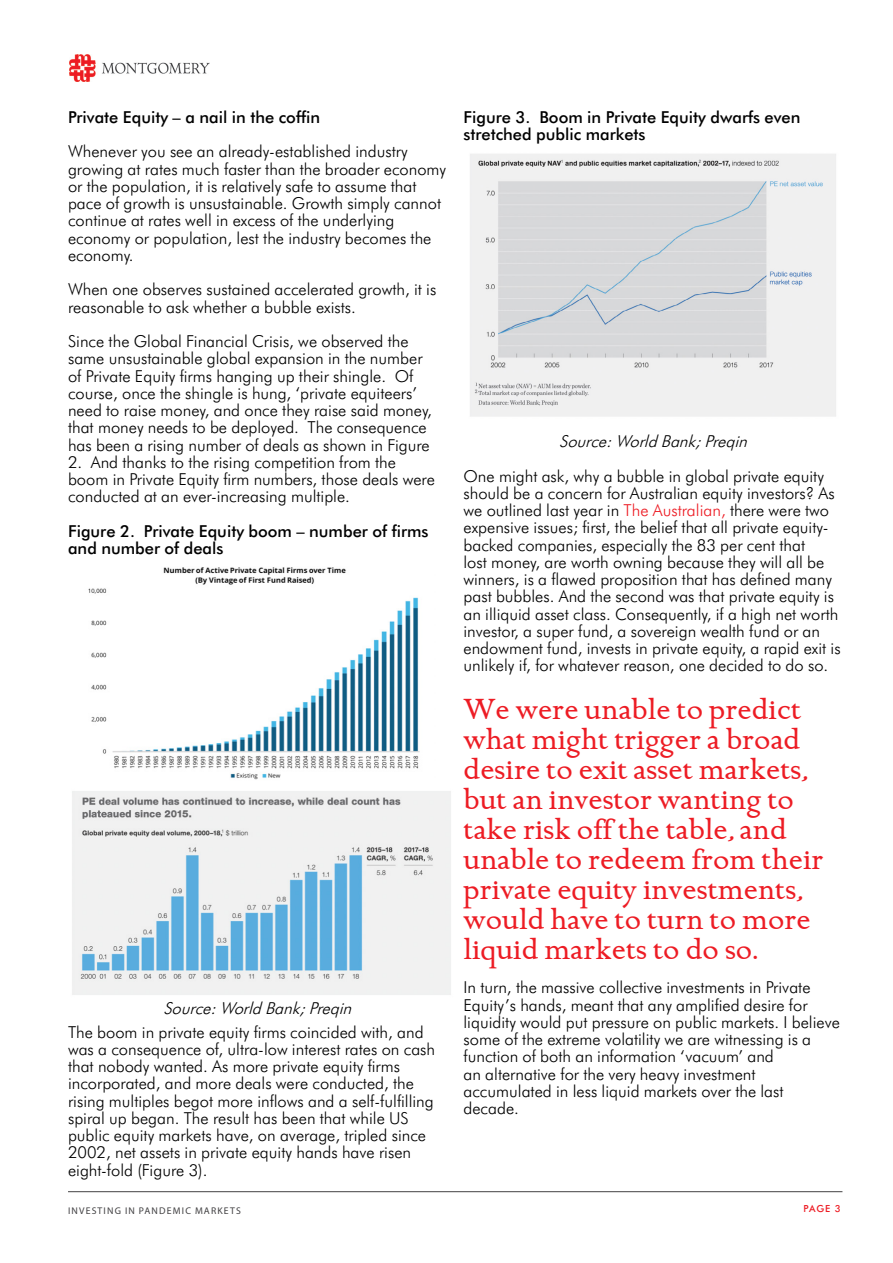
<style>
.page{position:relative;width:893px;height:1263px;background:#fff}
.page>*{position:absolute;margin:0;border:0;box-sizing:border-box;transform-origin:0 0}
.t1{font:30px/30px "Golden Cockerel ITC";color:#ed1c24}
.t2{font:300 16.5px/17.2px "Futura BT";color:#000}
.t3{font:500 16.5px/17.2px "Futura BT";color:#000}
.t4{font:italic 300 16.5px "Futura BT";color:#000}
.t5{font:9.75px "Myriad Pro";letter-spacing:.12em;color:#424143}
.t6{font:500 9.75px "Futura BT";color:#ed1c24}
.s1{color:#ed1c24}
</style>
<div class="page">
<img style="left:70px;top:55px;width:139px;height:26px">
<hr style="left:68px;top:1191px;width:774px;height:1px;background:#424143">
<img style="left:88px;top:567px;width:332px;height:213px">
<img style="left:72px;top:791px;width:379px;height:204px">
<img style="left:470px;top:154px;width:366px;height:263px">
<p class="t3" style="left:68px;top:108px;width:254px">Private Equity – a nail in the coffin</p>
<p class="t2" style="left:68px;top:143px;width:380px">Whenever you see an already-established industry growing at rates much faster than the broader economy or the population, it is relatively safe to assume that pace of growth is unsustainable. Growth simply cannot continue at rates well in excess of the underlying economy or population, lest the industry becomes the economy.</p>
<p class="t2" style="left:68px;top:281px;width:370px">When one observes sustained accelerated growth, it is reasonable to ask whether a bubble exists.</p>
<p class="t2" style="left:68px;top:332px;width:365px">Since the Global Financial Crisis, we observed the same unsustainable global expansion in the number of Private Equity firms hanging up their shingle. Of course, once the shingle is hung, ‘private equiteers’ need to raise money, and once they raise said money, that money needs to be deployed. The consequence has been a rising number of deals as shown in Figure</p>
<p class="t2" style="left:68px;top:453px;width:368px">2. And thanks to the rising competition from the boom in Private Equity firm numbers, those deals were conducted at an ever-increasing multiple.</p>
<p class="t3" style="left:68px;top:522px;width:362px">Figure 2. Private Equity boom – number of firms and number of deals</p>
<p class="t4" style="left:163px;top:998px;width:194px">Source:WorldBank;Preqin</p>
<p class="t2" style="left:68px;top:1023px;width:369px">The boom in private equity firms coincided with, and was a consequence of, ultra-low interest rates on cash that nobody wanted. As more private equity firms incorporated, and more deals were conducted, the rising multiples begot more inflows and a self-fulfilling spiral up began. The result has been that while US public equity markets have, on average, tripled since 2002, net assets in private equity hands have risen eight-fold (Figure 3).</p>
<p class="t3" style="left:463px;top:108px;width:338px">Figure 3. Boom in Private Equity dwarfs even stretched public markets</p>
<p class="t4" style="left:559px;top:431px;width:194px">Source:WorldBank;Preqin</p>
<p class="t2" style="left:463px;top:467px;width:379px">One might ask, why a bubble in global private equity should be a concern for Australian equity investors? As we outlined last year in <span class="s1">The Australian,</span> there were two expensive issues; first, the belief that all private equity&shy;backed companies, especially the 83 per cent that<br>lost money, are worth owning because they will all be winners, is a flawed proposition that has defined many past bubbles. And the second was that private equity is an illiquid asset class. Consequently, if a high net worth investor, a super fund, a sovereign wealth fund or an endowment fund, invests in private equity, a rapid exit is unlikely if, for whatever reason, one decided to do so.</p>
<p class="t1" style="left:463px;top:695px;width:361px">We were unable to predict what might trigger a broad desire to exit asset markets, but an investor wanting to take risk off the table, and unable to redeem from their private equity investments, would have to turn to more liquid markets to do so.</p>
<p class="t2" style="left:463px;top:979px;width:378px">In turn, the massive collective investments in Private Equity’s hands, meant that any amplified desire for liquidity would put pressure on public markets. I believe some of the extreme volatility we are witnessing is a function of both an information ‘vacuum’ and<br>an alternative for the very heavy investment accumulated in less liquid markets over the last decade.</p>
<p class="t5" style="left:68px;top:1204px;width:174px">INVESTING IN PANDEMIC MARKETS</p>
<p class="t6" style="left:803px;top:1202px;width:39px">PAGE 3</p>
</div>
